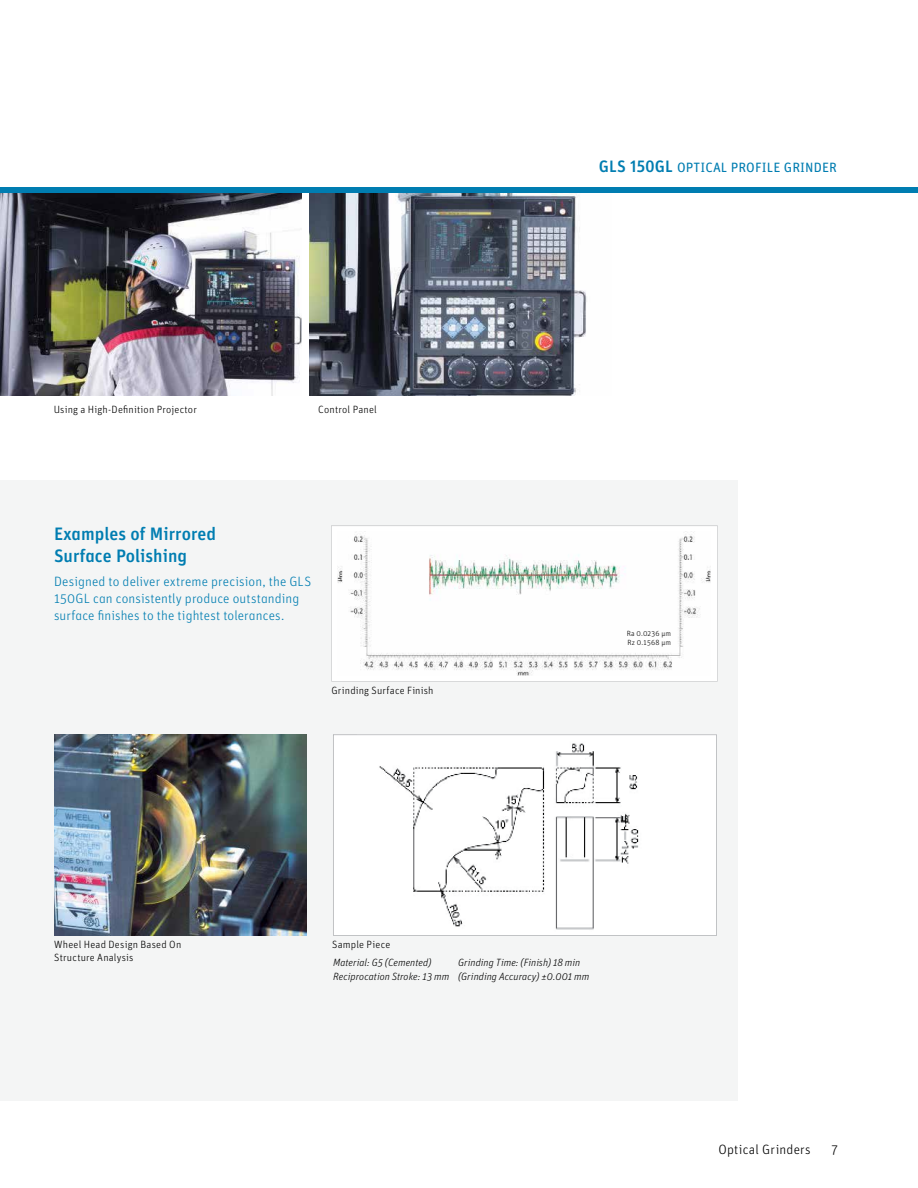
<style>
.page{position:relative;width:918px;height:1188px;background:#fff}
.page>*{position:absolute;margin:0;border:0;box-sizing:border-box;transform-origin:0 0}
.t1{font:500 18px/22.5px "Unit OT";color:#007db1}
.t2{font:300 13.5px/17.2px "Unit OT";letter-spacing:.01em;color:#007db1}
.t3{font:13.5px "Unit OT";letter-spacing:.01em;color:#007db1}
.t4{font:300 13.5px "Unit OT";letter-spacing:.02em;color:#000}
.t5{font:300 10.5px/13.5px "Unit OT";letter-spacing:.015em;color:#000}
.t6{font:italic 300 10.5px/13.5px "Unit OT";letter-spacing:.005em;color:#000}
.t7{font:300 7.5px/9px "Unit OT";letter-spacing:.035em;color:#000}
.s1{font-weight:500;font-size:16.5px}
</style>
<div class="page">
<div style="left:0;top:480px;width:738px;height:621px;background:#f4f5f5"></div>
<img style="left:54px;top:734px;width:252px;height:201px">
<svg style="left:333px;top:734px;width:384px;height:202px;fill:#fff"></svg>
<svg style="left:331px;top:526px;width:387px;height:155px;fill:#fefefe"></svg>
<img style="left:0;top:193px;width:302px;height:203px">
<img style="left:310px;top:193px;width:277px;height:203px">
<div style="left:0;top:187px;width:918px;height:6px;background:#007db1"></div>
<p class="t5" style="left:54px;top:403px;width:145px">Using a High-Definition Projector</p>
<p class="t5" style="left:318px;top:403px;width:60px">Control Panel</p>
<h1 class="t1" style="left:54px;top:522px;width:164px">Examples of Mirrored<br>Surface Polishing</h1>
<p class="t2" style="left:54px;top:572px;width:259px">Designed to deliver extreme precision, the GLS<br>150GL can consistently produce outstanding surface finishes to the tightest tolerances.</p>
<p class="t5" style="left:331px;top:684px;width:103px">Grinding Surface Finish</p>
<p class="t3" style="left:599px;top:159px;width:240px"><span class="s1">GLS 150GL</span> OPTICAL PROFILE GRINDER</p>
<p class="t7" style="left:627px;top:629px;width:46px">Ra 0.0236 μm<br>Rz 0.1568 μm</p>
<p class="t5" style="left:54px;top:938px;width:129px">Wheel Head Design Based On<br>Structure Analysis</p>
<p class="t5" style="left:332px;top:938px;width:60px">Sample Piece</p>
<p class="t6" style="left:333px;top:956px;width:118px">Material: G5 (Cemented)<br>Reciprocation Stroke: 13 mm</p>
<p class="t6" style="left:458px;top:956px;width:133px">Grinding Time: (Finish) 18 min (Grinding Accuracy) ±0.001 mm</p>
<p class="t4" style="left:718px;top:1141px;width:94px">Optical Grinders</p>
<p class="t4" style="left:831px;top:1141px;width:8px">7</p>
</div>
